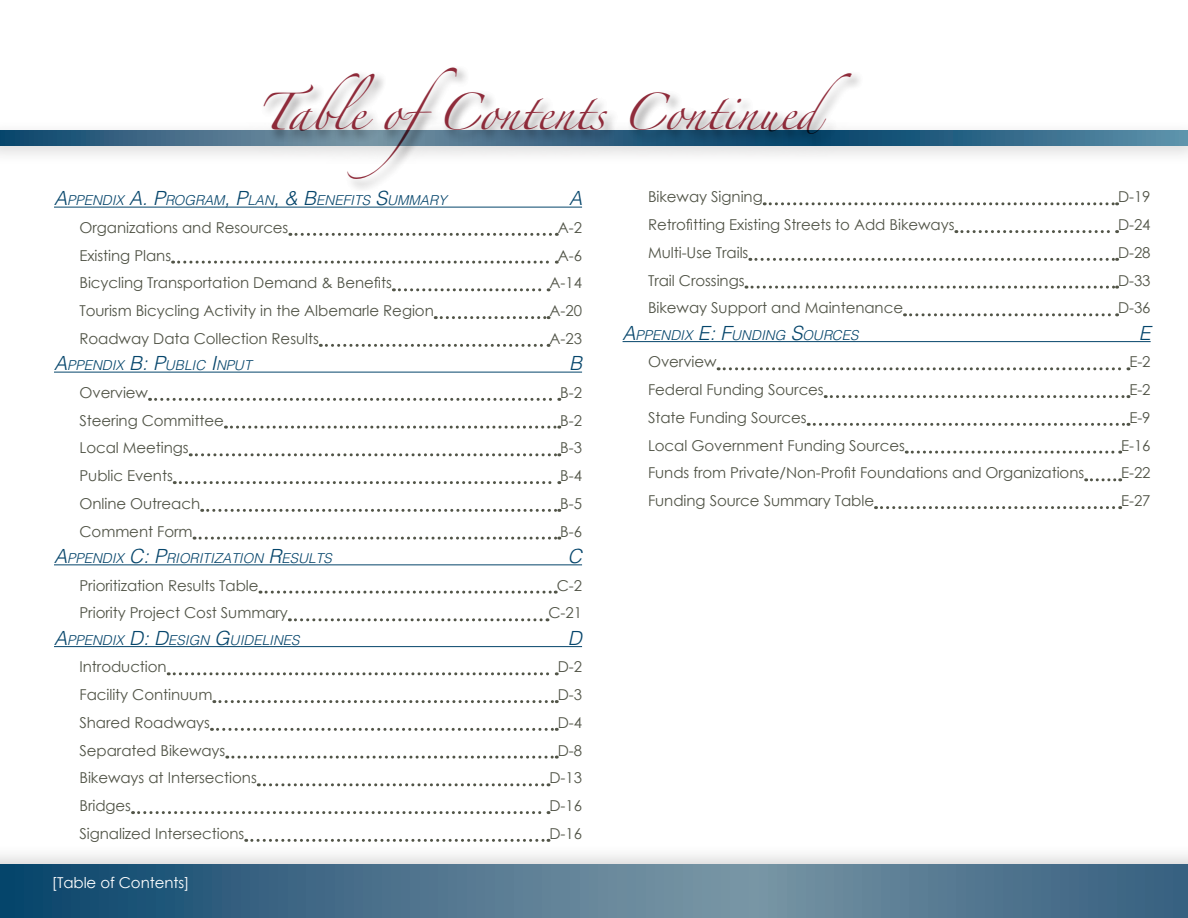
<style>
.page{position:relative;width:1188px;height:918px;background:#fff}
.page>*{position:absolute;margin:0;border:0;box-sizing:border-box;transform-origin:0 0}
.t1{font:33px "Zapfino";letter-spacing:-.005em;color:#8f2b3a}
.t2{font:italic 300 19.5px "Helvetica";color:#05456b}
.t3{font:15px "Century Gothic";letter-spacing:-.005em;color:#515447}
.t4{font:15px "Century Gothic";letter-spacing:-.005em;color:#fff}
.t5{font:italic 300 13.65px "Helvetica";color:#05456b}
.s1{font-size:19.5px}
</style>
<div class="page">
<div style="left:0;top:843px;width:1188px;height:75px;background:#231f20;opacity:.17"></div>
<svg style="left:0;top:864px;width:1188px;height:54px;background:#4a728c"></svg>
<div style="left:0;top:120px;width:1188px;height:46px;background:#231f20;opacity:.17"></div>
<svg style="left:0;top:130px;width:1188px;height:16px;background:#356988"></svg>
<svg style="left:235px;top:68px;width:643px;height:137px"></svg>
<hr style="left:54px;top:207px;width:528px;height:1px;background:#05456b">
<svg style="left:290px;top:233px;width:267px;height:3px"></svg>
<svg style="left:173px;top:261px;width:384px;height:3px"></svg>
<svg style="left:393px;top:288px;width:156px;height:3px"></svg>
<svg style="left:435px;top:316px;width:114px;height:3px"></svg>
<svg style="left:320px;top:344px;width:229px;height:3px"></svg>
<hr style="left:54px;top:372px;width:528px;height:1px;background:#05456b">
<svg style="left:150px;top:398px;width:410px;height:3px"></svg>
<svg style="left:225px;top:426px;width:335px;height:3px"></svg>
<svg style="left:190px;top:453px;width:370px;height:3px"></svg>
<svg style="left:174px;top:481px;width:386px;height:3px"></svg>
<svg style="left:202px;top:509px;width:358px;height:3px"></svg>
<svg style="left:194px;top:537px;width:366px;height:3px"></svg>
<hr style="left:54px;top:564px;width:528px;height:1px;background:#05456b">
<svg style="left:260px;top:591px;width:296px;height:3px"></svg>
<svg style="left:289px;top:618px;width:259px;height:3px"></svg>
<hr style="left:54px;top:646px;width:528px;height:1px;background:#05456b">
<svg style="left:168px;top:672px;width:389px;height:3px"></svg>
<svg style="left:214px;top:700px;width:343px;height:3px"></svg>
<svg style="left:218px;top:728px;width:339px;height:3px"></svg>
<svg style="left:227px;top:756px;width:330px;height:3px"></svg>
<svg style="left:258px;top:783px;width:291px;height:3px"></svg>
<svg style="left:133px;top:811px;width:416px;height:3px"></svg>
<svg style="left:246px;top:839px;width:303px;height:3px"></svg>
<svg style="left:764px;top:202px;width:354px;height:3px"></svg>
<svg style="left:956px;top:230px;width:162px;height:3px"></svg>
<svg style="left:750px;top:258px;width:368px;height:3px"></svg>
<svg style="left:746px;top:286px;width:372px;height:3px"></svg>
<svg style="left:905px;top:313px;width:213px;height:3px"></svg>
<hr style="left:623px;top:341px;width:528px;height:1px;background:#05456b">
<svg style="left:718px;top:367px;width:411px;height:3px"></svg>
<svg style="left:825px;top:395px;width:304px;height:3px"></svg>
<svg style="left:808px;top:423px;width:321px;height:3px"></svg>
<svg style="left:906px;top:451px;width:215px;height:3px"></svg>
<svg style="left:1086px;top:478px;width:35px;height:3px"></svg>
<svg style="left:876px;top:506px;width:245px;height:3px"></svg>
<h1 class="t1" style="left:257px;top:99px;width:597px">Table ofContents Continued</h1>
<p class="t5" style="left:54px;top:190px;width:394px"><span class="s1">A</span>PPENDIX <span class="s1">A. P</span>ROGRAM<span class="s1">, P</span>LAN<span class="s1">, &amp; B</span>ENEFITS <span class="s1">S</span>UMMARY</p>
<h2 class="t2" style="left:569px;top:183px;width:8px">A</h2>
<p class="t3" style="left:80px;top:217px;width:210px">Organizations and Resources</p>
<p class="t3" style="left:558px;top:217px;width:26px">A-2</p>
<p class="t3" style="left:80px;top:245px;width:93px">Existing Plans</p>
<p class="t3" style="left:558px;top:245px;width:26px">A-6</p>
<p class="t3" style="left:80px;top:273px;width:314px">Bicycling Transportation Demand &amp; Benefits</p>
<p class="t3" style="left:550px;top:273px;width:34px">A-14</p>
<p class="t3" style="left:80px;top:300px;width:356px">Tourism Bicycling Activity in the Albemarle Region</p>
<p class="t3" style="left:550px;top:300px;width:34px">A-20</p>
<p class="t3" style="left:80px;top:328px;width:241px">Roadway Data Collection Results</p>
<p class="t3" style="left:550px;top:328px;width:34px">A-23</p>
<p class="t5" style="left:54px;top:355px;width:199px"><span class="s1">A</span>PPENDIX <span class="s1">B: P</span>UBLIC <span class="s1">I</span>NPUT</p>
<h2 class="t2" style="left:569px;top:348px;width:8px">B</h2>
<p class="t3" style="left:80px;top:382px;width:70px">Overview</p>
<p class="t3" style="left:560px;top:382px;width:23px">B-2</p>
<p class="t3" style="left:79px;top:410px;width:146px">Steering Committee</p>
<p class="t3" style="left:560px;top:410px;width:23px">B-2</p>
<p class="t3" style="left:79px;top:438px;width:111px">Local Meetings</p>
<p class="t3" style="left:560px;top:438px;width:23px">B-3</p>
<p class="t3" style="left:79px;top:465px;width:95px">Public Events</p>
<p class="t3" style="left:560px;top:465px;width:23px">B-4</p>
<p class="t3" style="left:79px;top:493px;width:122px">Online Outreach</p>
<p class="t3" style="left:560px;top:493px;width:23px">B-5</p>
<p class="t3" style="left:79px;top:521px;width:115px">Comment Form</p>
<p class="t3" style="left:560px;top:521px;width:23px">B-6</p>
<p class="t5" style="left:54px;top:548px;width:279px"><span class="s1">A</span>PPENDIX <span class="s1">C: P</span>RIORITIZATION <span class="s1">R</span>ESULTS</p>
<h2 class="t2" style="left:568px;top:541px;width:16px">C</h2>
<p class="t3" style="left:80px;top:575px;width:181px">Prioritization Results Table</p>
<p class="t3" style="left:557px;top:575px;width:27px">C-2</p>
<p class="t3" style="left:80px;top:603px;width:210px">Priority Project Cost Summary</p>
<p class="t3" style="left:548px;top:603px;width:35px">C-21</p>
<p class="t5" style="left:54px;top:629px;width:247px"><span class="s1">A</span>PPENDIX <span class="s1">D: D</span>ESIGN <span class="s1">G</span>UIDELINES</p>
<h2 class="t2" style="left:568px;top:623px;width:16px">D</h2>
<p class="t3" style="left:80px;top:657px;width:89px">Introduction</p>
<p class="t3" style="left:558px;top:657px;width:26px">D-2</p>
<p class="t3" style="left:80px;top:684px;width:134px">Facility Continuum</p>
<p class="t3" style="left:558px;top:684px;width:26px">D-3</p>
<p class="t3" style="left:80px;top:712px;width:132px">Shared Roadways</p>
<p class="t3" style="left:558px;top:712px;width:26px">D-4</p>
<p class="t3" style="left:80px;top:740px;width:147px">Separated Bikeways</p>
<p class="t3" style="left:558px;top:740px;width:26px">D-8</p>
<p class="t3" style="left:80px;top:768px;width:179px">Bikeways at Intersections</p>
<p class="t3" style="left:550px;top:768px;width:34px">D-13</p>
<p class="t3" style="left:80px;top:795px;width:53px">Bridges</p>
<p class="t3" style="left:550px;top:795px;width:34px">D-16</p>
<p class="t3" style="left:80px;top:823px;width:166px">Signalized Intersections</p>
<p class="t3" style="left:550px;top:823px;width:34px">D-16</p>
<p class="t3" style="left:648px;top:187px;width:116px">Bikeway Signing</p>
<p class="t3" style="left:1118px;top:187px;width:34px">D-19</p>
<p class="t3" style="left:648px;top:214px;width:308px">Retrofitting Existing Streets to Add Bikeways</p>
<p class="t3" style="left:1118px;top:214px;width:34px">D-24</p>
<p class="t3" style="left:648px;top:242px;width:102px">Multi-Use Trails</p>
<p class="t3" style="left:1118px;top:242px;width:34px">D-28</p>
<p class="t3" style="left:648px;top:270px;width:98px">Trail Crossings</p>
<p class="t3" style="left:1118px;top:270px;width:34px">D-33</p>
<p class="t3" style="left:648px;top:298px;width:257px">Bikeway Support and Maintenance</p>
<p class="t3" style="left:1118px;top:298px;width:34px">D-36</p>
<p class="t5" style="left:623px;top:324px;width:237px"><span class="s1">A</span>PPENDIX <span class="s1">E: F</span>UNDING <span class="s1">S</span>OURCES</p>
<h2 class="t2" style="left:1139px;top:318px;width:8px">E</h2>
<p class="t3" style="left:648px;top:352px;width:70px">Overview</p>
<p class="t3" style="left:1129px;top:352px;width:23px">E-2</p>
<p class="t3" style="left:648px;top:379px;width:177px">Federal Funding Sources</p>
<p class="t3" style="left:1129px;top:379px;width:23px">E-2</p>
<p class="t3" style="left:648px;top:407px;width:160px">State Funding Sources</p>
<p class="t3" style="left:1129px;top:407px;width:23px">E-9</p>
<p class="t3" style="left:648px;top:435px;width:258px">Local Government Funding Sources</p>
<p class="t3" style="left:1121px;top:435px;width:31px">E-16</p>
<p class="t3" style="left:648px;top:463px;width:438px">Funds from Private/Non-Profit Foundations and Organizations</p>
<p class="t3" style="left:1121px;top:463px;width:31px">E-22</p>
<p class="t3" style="left:648px;top:490px;width:228px">Funding Source Summary Table</p>
<p class="t3" style="left:1121px;top:490px;width:31px">E-27</p>
<p class="t4" style="left:52px;top:872px;width:139px">[Table of Contents]</p>
</div>
